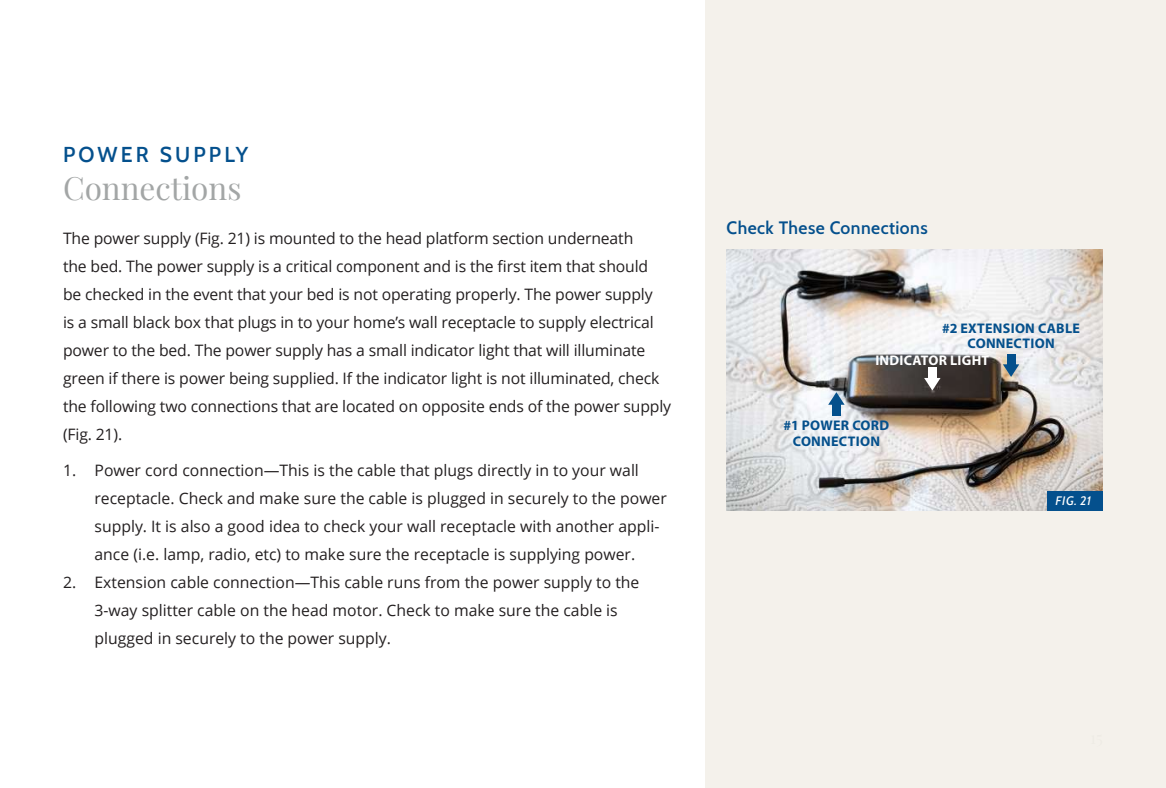
<style>
.page{position:relative;width:1166px;height:788px;background:#fff}
.page>*{position:absolute;margin:0;border:0;box-sizing:border-box;transform-origin:0 0}
.t1{font:31.5px "Playfair Display";color:#a3a6a6}
.t2{font:600 21px "Cabin";letter-spacing:.15em;color:#04508d}
.t3{font:600 17.5px "Cabin";letter-spacing:.025em;color:#04508d}
.t4{font:15.75px/28px "Open Sans";letter-spacing:-.01em;color:#231f20}
.t5{font:700 14px/15.8px "Myriad Pro";letter-spacing:.02em;color:#04508c;text-align:center}
.t6{font:700 14px "Myriad Pro";letter-spacing:.02em;color:#fff}
.t7{font:italic 500 12.25px "Cabin";color:#fff}
</style>
<div class="page">
<div style="left:705px;top:0;width:461px;height:788px;background:#f4f1ea"></div>
<img style="left:726px;top:250px;width:376px;height:261px">
<div style="left:1047px;top:491px;width:55px;height:20px;background:#04508d"></div>
<svg style="left:924px;top:378px;width:16px;height:12px"></svg>
<div style="left:928px;top:367px;width:8px;height:12px;background:#fff"></div>
<svg style="left:1002px;top:364px;width:17px;height:13px"></svg>
<div style="left:1006px;top:354px;width:9px;height:11px;background:#04508c"></div>
<svg style="left:828px;top:392px;width:16px;height:13px"></svg>
<div style="left:832px;top:404px;width:8px;height:11px;background:#04508c"></div>
<h2 class="t2" style="left:63px;top:138px;width:187px">POWER SUPPLY</h2>
<h1 class="t1" style="left:63px;top:164px;width:180px">Connections</h1>
<p class="t4" style="left:63px;top:224px;width:609px">The power supply (Fig. 21) is mounted to the head platform section underneath<br>the bed. The power supply is a critical component and is the first item that should<br>be checked in the event that your bed is not operating properly. The power supply<br>is a small black box that plugs in to your home’s wall receptacle to supply electrical power to the bed. The power supply has a small indicator light that will illuminate green if there is power being supplied. If the indicator light is not illuminated, check the following two connections that are located on opposite ends of the power supply (Fig. 21).</p>
<p class="t4" style="left:94px;top:456px;width:574px;text-indent:-32px">1. Power cord connection—This is the cable that plugs directly in to your wall receptacle. Check and make sure the cable is plugged in securely to the power supply. It is also a good idea to check your wall receptacle with another appli&shy;ance (i.e. lamp, radio, etc) to make sure the receptacle is supplying power.</p>
<p class="t4" style="left:94px;top:568px;width:546px;text-indent:-32px">2. Extension cable connection—This cable runs from the power supply to the<br>3-way splitter cable on the head motor. Check to make sure the cable is plugged in securely to the power supply.</p>
<p class="t3" style="left:726px;top:214px;width:203px">Check These Connections</p>
<p class="t5" style="left:942px;top:319px;width:139px">#2 EXTENSION CABLE<br>CONNECTION</p>
<p class="t6" style="left:875px;top:351px;width:115px">INDICATOR LIGHT</p>
<p class="t5" style="left:783px;top:417px;width:107px">#1 POWER CORD<br>CONNECTION</p>
<p class="t7" style="left:1055px;top:491px;width:37px">FIG. 21</p>
</div>
